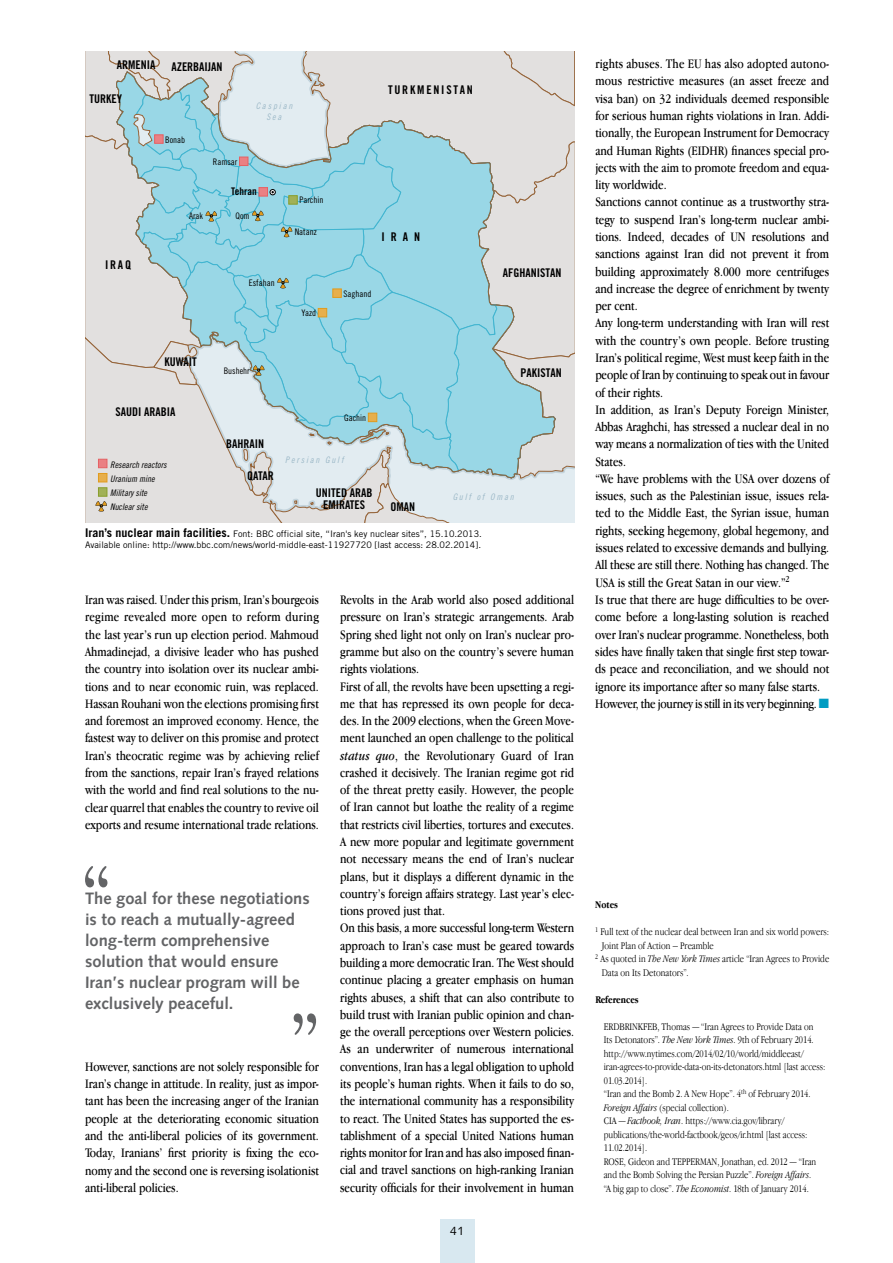
<style>
.page{position:relative;width:893px;height:1263px;background:#fff}
.page>*{position:absolute;margin:0;border:0;box-sizing:border-box;transform-origin:0 0}
.t1{font:700 16.5px/21px "Syntax";color:#636466}
.t2{font:13.5px/17.2px "Apple Garamond";color:#000;text-align:justify}
.t3{font:12px/12px "Trade Gothic Bold Cond Twenty";color:#000;text-align:center}
.t4{font:12px "Trade Gothic Bold Cond Twenty";letter-spacing:.15em;color:#000}
.t5{font:12px "Syntax";color:#000}
.t6{font:300 10.5px/13.5px "Apple Garamond";color:#000}
.t7{font:700 10.5px "Apple Garamond";color:#000}
.t8{font:10.5px "Trade Gothic Bold Cond Twenty";color:#000}
.t9{font:9px/10.8px "Trade Gothic";color:#000}
.t10{font:9px "Trade Gothic Cond Eighteen";color:#000}
.t11{font:9px/14.1px "Trade Gothic Cond Eighteen Obl";color:#000}
.t12{font:9px/10.5px "Trade Gothic Cond Eighteen Obl";letter-spacing:.2em;color:#9db9c8;text-align:center}
.s1{color:#009cc2}
.s2{font-weight:700;font-size:12px}
.s3{font-style:italic}
</style>
<div class="page">
<div style="left:440px;top:1219px;width:34px;height:44px;background:#d8e8f0"></div>
<svg style="left:85px;top:866px;width:22px;height:21px"></svg>
<svg style="left:294px;top:1013px;width:22px;height:22px"></svg>
<svg style="left:85px;top:51px;width:489px;height:471px"></svg>
<p class="t2" style="left:595px;top:55px;width:236px;text-align:left">rights abuses. The EU has also adopted autono&shy;mous restrictive measures (an asset freeze and visa ban) on 32 individuals deemed responsible for serious human rights violations in Iran. Addi&shy;tionally, the European Instrument for Democracy and Human Rights (EIDHR) finances special pro&shy;jects with the aim to promote freedom and equa&shy;lity worldwide.<br>Sanctions cannot continue as a trustworthy stra&shy;tegy to suspend Iran’s long-term nuclear ambi&shy;tions. Indeed, decades of UN resolutions and sanctions against Iran did not prevent it from building approximately 8.000 more centrifuges and increase the degree of enrichment by twenty per cent.<br>Any long-term understanding with Iran will rest with the country’s own people. Before trusting Iran’s political regime, West must keep faith in the people of Iran by continuing to speak out in favour of their rights.<br>In addition, as Iran’s Deputy Foreign Minister, Abbas Araghchi, has stressed a nuclear deal in no way means a normalization of ties with the United States.<br>“We have problems with the USA over dozens of issues, such as the Palestinian issue, issues rela&shy;ted to the Middle East, the Syrian issue, human rights, seeking hegemony, global hegemony, and issues related to excessive demands and bullying.<br>All these are still there. Nothing has changed. The USA is still the Great Satan in our view.”<sup>2<br></sup>Is true that there are huge difficulties to be over&shy;come before a long-lasting solution is reached over Iran’s nuclear programme. Nonetheless, both sides have finally taken that single first step towar&shy;ds peace and reconciliation, and we should not ignore its importance after so many false starts.<br>However, the journey is still in its very beginning. <span class="s1">■</span></p>
<p class="t3" style="left:117px;top:58px;width:40px">ARMENIA</p>
<p class="t3" style="left:171px;top:61px;width:53px">AZERBAIJAN</p>
<p class="t4" style="left:388px;top:82px;width:86px">TURKMENISTAN</p>
<p class="t3" style="left:89px;top:93px;width:34px">TURKEY</p>
<p class="t12" style="left:256px;top:101px;width:38px">Caspian<br>Sea</p>
<p class="t10" style="left:165px;top:134px;width:21px">Bonab</p>
<p class="t10" style="left:213px;top:156px;width:26px">Ramsar</p>
<p class="t8" style="left:231px;top:185px;width:27px">Tehran</p>
<p class="t10" style="left:299px;top:195px;width:25px">Parchin</p>
<p class="t10" style="left:189px;top:211px;width:15px">Arak</p>
<p class="t10" style="left:236px;top:210px;width:16px">Qom</p>
<p class="t10" style="left:295px;top:226px;width:23px">Natanz</p>
<p class="t3" style="left:382px;top:231px;width:40px">IRAN</p>
<p class="t3" style="left:105px;top:258px;width:28px">IRAQ</p>
<p class="t3" style="left:503px;top:267px;width:60px">AFGHANISTAN</p>
<p class="t10" style="left:249px;top:277px;width:27px">Esfahan</p>
<p class="t10" style="left:343px;top:288px;width:29px">Saghand</p>
<p class="t10" style="left:302px;top:308px;width:16px">Yazd</p>
<p class="t3" style="left:165px;top:356px;width:34px">KUWAIT</p>
<p class="t10" style="left:224px;top:365px;width:27px">Bushehr</p>
<p class="t3" style="left:521px;top:366px;width:43px">PAKISTAN</p>
<p class="t3" style="left:116px;top:406px;width:61px">SAUDI ARABIA</p>
<p class="t10" style="left:344px;top:412px;width:23px">Gachin</p>
<p class="t3" style="left:226px;top:437px;width:39px">BAHRAIN</p>
<p class="t3" style="left:247px;top:470px;width:28px">QATAR</p>
<p class="t12" style="left:285px;top:455px;width:60px">Persian Gulf</p>
<p class="t11" style="left:110px;top:457px;width:58px">Research reactors<br>Uranium mine<br>Military site<br>Nuclear site</p>
<p class="t3" style="left:316px;top:487px;width:58px">UNITED ARAB<br>EMIRATES</p>
<p class="t12" style="left:453px;top:492px;width:63px">Gulf of Oman</p>
<p class="t3" style="left:390px;top:501px;width:26px">OMAN</p>
<p class="t9" style="left:85px;top:529px;width:398px"><span class="s2">Iran’s nuclear main facilities.</span> Font: BBC official site, “Iran's key nuclear sites”, 15.10.2013.<br>Available online: http://www.bbc.com/news/world-middle-east-11927720 [last access: 28.02.2014].</p>
<p class="t2" style="left:340px;top:591px;width:236px;text-align:left">Revolts in the Arab world also posed additional pressure on Iran’s strategic arrangements. Arab Spring shed light not only on Iran’s nuclear pro&shy;gramme but also on the country’s severe human rights violations.<br>First of all, the revolts have been upsetting a regi&shy;me that has repressed its own people for deca&shy;des. In the 2009 elections, when the Green Move&shy;ment launched an open challenge to the political <span class="s3">status quo</span>, the Revolutionary Guard of Iran crashed it decisively. The Iranian regime got rid of the threat pretty easily. However, the people of Iran cannot but loathe the reality of a regime that restricts civil liberties, tortures and executes.<br>A new more popular and legitimate government not necessary means the end of Iran’s nuclear plans, but it displays a different dynamic in the country’s foreign affairs strategy. Last year’s elec&shy;tions proved just that.<br>On this basis, a more successful long-term Western approach to Iran’s case must be geared towards building a more democratic Iran. The West should continue placing a greater emphasis on human rights abuses, a shift that can also contribute to build trust with Iranian public opinion and chan&shy;ge the overall perceptions over Western policies.<br>As an underwriter of numerous international conventions, Iran has a legal obligation to uphold its people’s human rights. When it fails to do so, the international community has a responsibility to react. The United States has supported the es&shy;tablishment of a special United Nations human rights monitor for Iran and has also imposed finan&shy;cial and travel sanctions on high-ranking Iranian security officials for their involvement in human</p>
<p class="t2" style="left:85px;top:591px;width:235px">Iran was raised. Under this prism, Iran’s bourgeois regime revealed more open to reform during the last year’s run up election period. Mahmoud Ahmadinejad, a divisive leader who has pushed the country into isolation over its nuclear ambi&shy;tions and to near economic ruin, was replaced.<br>Hassan Rouhani won the elections promising first and foremost an improved economy. Hence, the fastest way to deliver on this promise and protect Iran’s theocratic regime was by achieving relief from the sanctions, repair Iran’s frayed relations with the world and find real solutions to the nu&shy;clear quarrel that enables the country to revive oil exports and resume international trade relations.</p>
<p class="t1" style="left:85px;top:888px;width:226px">The goal for these negotiations is to reach a mutually-agreed long-term comprehensive solution that would ensure<br>Iran’s nuclear program will be exclusively peaceful.</p>
<p class="t7" style="left:595px;top:899px;width:24px">Notes</p>
<p class="t6" style="left:595px;top:925px;width:235px"><sup>1</sup> Full text of the nuclear deal between Iran and six world powers:</p>
<p class="t6" style="left:602px;top:938px;width:114px">Joint Plan of Action – Preamble</p>
<p class="t6" style="left:595px;top:952px;width:235px"><sup>2</sup> As quoted in <span class="s3">The New York Times</span> article “Iran Agrees to Provide</p>
<p class="t6" style="left:602px;top:965px;width:89px">Data on Its Detonators”.</p>
<p class="t7" style="left:595px;top:993px;width:45px">References</p>
<p class="t6" style="left:604px;top:1019px;width:223px">ERDBRINKFEB, Thomas — “Iran Agrees to Provide Data on<br>Its Detonators”. <span class="s3">The New York Times</span>. 9th of February 2014. http://www.nytimes.com/2014/02/10/world/middleeast/ iran-agrees-to-provide-data-on-its-detonators.html [last access:<br>01.03.2014].<br>“Iran and the Bomb 2. A New Hope”. 4<sup>th</sup> of February 2014.<br><span class="s3">Foreign Affairs</span> (special collection).<br>CIA — <span class="s3">Factbook, Iran</span>. https://www.cia.gov/library/ publications/the-world-factbook/geos/ir.html [last access:<br>11.02.2014].<br>ROSE, Gideon and TEPPERMAN, Jonathan, ed. 2012 — “Iran and the Bomb Solving the Persian Puzzle”. <span class="s3">Foreign Affairs</span>.<br>“A big gap to close”. <span class="s3">The Economist</span>. 18th of January 2014.</p>
<p class="t2" style="left:85px;top:1057px;width:235px">However, sanctions are not solely responsible for Iran’s change in attitude. In reality, just as impor&shy;tant has been the increasing anger of the Iranian people at the deteriorating economic situation and the anti-liberal policies of its government.<br>Today, Iranians’ first priority is fixing the eco&shy;nomy and the second one is reversing isolationist anti-liberal policies.</p>
<p class="t5" style="left:450px;top:1223px;width:15px">41</p>
</div>
